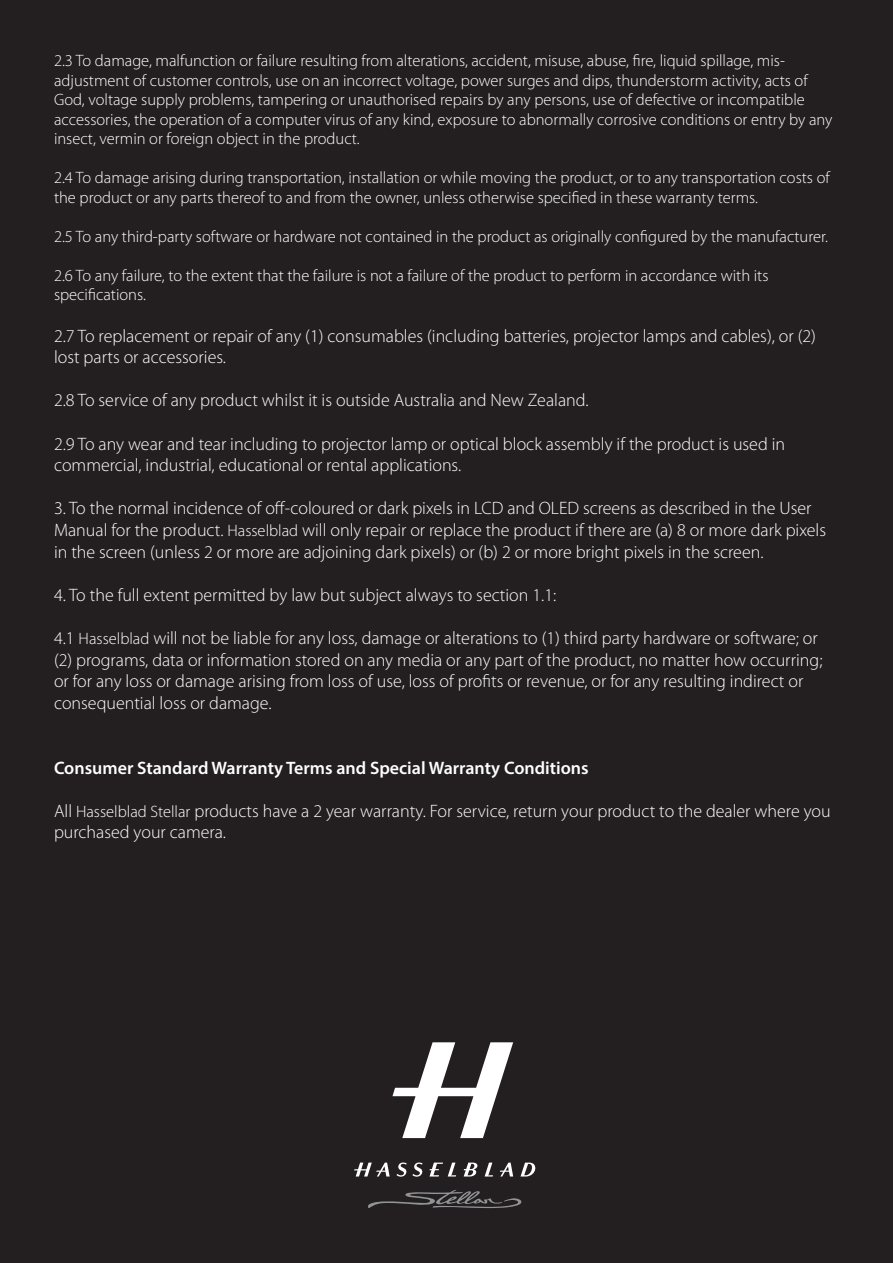
<style>
.page{position:relative;width:893px;height:1263px;background:#231f20}
.page>*{position:absolute;margin:0;border:0;box-sizing:border-box;transform-origin:0 0}
.t1{font:300 18px/21.6px "Myriad Pro";color:#fff}
.t2{font:600 18px "Myriad Pro";color:#fff}
.t3{font:300 16.5px/19.5px "Myriad Pro";color:#fff}
.s1{font-size:16.5px}
</style>
<div class="page">
<svg style="left:392px;top:1042px;width:121px;height:96px"></svg>
<svg style="left:429px;top:1162px;width:27px;height:14px"></svg>
<svg style="left:485px;top:1162px;width:8px;height:14px"></svg>
<svg style="left:500px;top:1162px;width:13px;height:14px"></svg>
<svg style="left:354px;top:1160px;width:69px;height:18px"></svg>
<svg style="left:464px;top:1162px;width:15px;height:14px"></svg>
<svg style="left:520px;top:1162px;width:19px;height:14px"></svg>
<svg style="left:367px;top:1190px;width:154px;height:19px"></svg>
<p class="t3" style="left:54px;top:51px;width:780px">2.3 To damage, malfunction or failure resulting from alterations, accident, misuse, abuse, fire, liquid spillage, mis&shy;adjustment of customer controls, use on an incorrect voltage, power surges and dips, thunderstorm activity, acts of God, voltage supply problems, tampering or unauthorised repairs by any persons, use of defective or incompatible accessories, the operation of a computer virus of any kind, exposure to abnormally corrosive conditions or entry by any insect, vermin or foreign object in the product.</p>
<p class="t3" style="left:54px;top:168px;width:777px">2.4 To damage arising during transportation, installation or while moving the product, or to any transportation costs of the product or any parts thereof to and from the owner, unless otherwise specified in these warranty terms.</p>
<p class="t3" style="left:54px;top:227px;width:776px">2.5 To any third-party software or hardware not contained in the product as originally configured by the manufacturer.</p>
<p class="t3" style="left:54px;top:266px;width:716px">2.6 To any failure, to the extent that the failure is not a failure of the product to perform in accordance with its specifications.</p>
<p class="t1" style="left:54px;top:325px;width:763px">2.7 To replacement or repair of any (1) consumables (including batteries, projector lamps and cables), or (2) lost parts or accessories.</p>
<p class="t1" style="left:54px;top:390px;width:536px">2.8 To service of any product whilst it is outside Australia and New Zealand.</p>
<p class="t1" style="left:54px;top:433px;width:733px">2.9 To any wear and tear including to projector lamp or optical block assembly if the product is used in commercial, industrial, educational or rental applications.</p>
<p class="t1" style="left:54px;top:498px;width:774px">3. To the normal incidence of off-coloured or dark pixels in LCD and OLED screens as described in the User<br>Manual for the product. <span class="s1">Hasselblad</span> will only repair or replace the product if there are (a) 8 or more dark pixels in the screen (unless 2 or more are adjoining dark pixels) or (b) 2 or more bright pixels in the screen.</p>
<p class="t1" style="left:54px;top:584px;width:504px">4. To the full extent permitted by law but subject always to section 1.1:</p>
<p class="t1" style="left:54px;top:627px;width:770px">4.1 <span class="s1">Hasselblad</span> will not be liable for any loss, damage or alterations to (1) third party hardware or software; or (2) programs, data or information stored on any media or any part of the product, no matter how occurring; or for any loss or damage arising from loss of use, loss of profits or revenue, or for any resulting indirect or consequential loss or damage.</p>
<p class="t2" style="left:54px;top:756px;width:536px">Consumer Standard Warranty Terms and Special Warranty Conditions</p>
<p class="t1" style="left:54px;top:800px;width:778px">All <span class="s1">Hasselblad Stellar</span> products have a 2 year warranty. For service, return your product to the dealer where you purchased your camera.</p>
</div>
